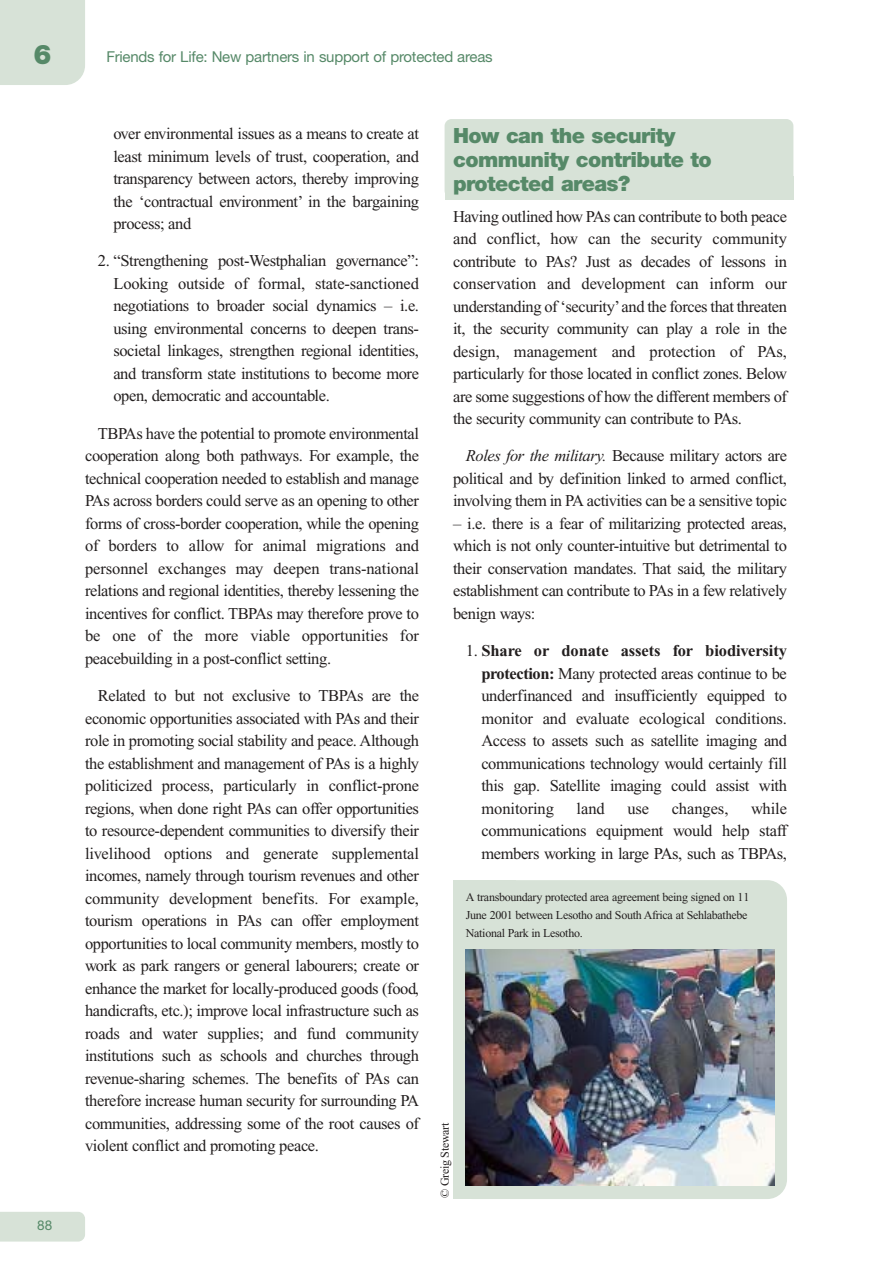
<style>
.page{position:relative;width:893px;height:1263px;background:#fff}
.page>*{position:absolute;margin:0;border:0;box-sizing:border-box;transform-origin:0 0}
.t1{font:900 27px "Helvetica Neue";color:#568968}
.t2{font:900 21px/24px "Helvetica Neue";letter-spacing:-.025em;color:#568968}
.t3{font:16.5px/22.5px "Times New Roman";letter-spacing:-.025em;color:#231f1f;text-align:justify}
.t4{font:16.5px "Times New Roman";letter-spacing:-.005em;color:#231f1f}
.t5{font:15px "Helvetica Neue";letter-spacing:-.015em;color:#568968}
.t6{font:13.5px "Helvetica Neue";color:#568968}
.t7{font:12px/18px "Times New Roman";letter-spacing:-.025em;color:#231f1f}
.s1{font-style:italic}
.s2{font-weight:700}
</style>
<div class="page">
<div style="left:444px;top:119px;width:349px;height:79px;background:#d7e2d7;border-radius:7px"></div>
<div style="left:444px;top:176px;width:349px;height:24px;background:#d7e2d7"></div>
<div style="left:0;top:1212px;width:85px;height:30px;background:#d7e2d7"></div>
<div style="left:0;top:0;width:85px;height:85px;background:#d7e2d7"></div>
<div style="left:453px;top:880px;width:334px;height:319px;background:#d7e2d7;border-radius:20px"></div>
<div style="left:453px;top:880px;width:63px;height:319px;background:#d7e2d7"></div>
<img style="left:466px;top:949px;width:308px;height:237px">
<h1 class="t1" style="left:34px;top:45px;width:20px">6</h1>
<p class="t5" style="left:106px;top:51px;width:388px">Friends for Life: New partners in support of protected areas</p>
<p class="t6" style="left:37px;top:1221px;width:17px">88</p>
<p class="t3" style="left:113px;top:124px;width:307px">over environmental issues as a means to create at least minimum levels of trust, cooperation, and transparency between actors, thereby improving the ‘contractual environment’ in the bargaining process; and</p>
<p class="t3" style="left:113px;top:251px;width:307px;text-indent:-16px">2. “Strengthening post-Westphalian governance”:<br>Looking outside of formal, state-sanctioned negotiations to broader social dynamics – i.e. using environmental concerns to deepen trans&shy;societal linkages, strengthen regional identities, and transform state institutions to become more open, democratic and accountable.</p>
<p class="t3" style="left:85px;top:424px;width:335px;text-indent:13px">TBPAs have the potential to promote environmental cooperation along both pathways. For example, the technical cooperation needed to establish and manage PAs across borders could serve as an opening to other forms of cross-border cooperation, while the opening of borders to allow for animal migrations and personnel exchanges may deepen trans-national relations and regional identities, thereby lessening the incentives for conflict. TBPAs may therefore prove to be one of the more viable opportunities for peacebuilding in a post-conflict setting.</p>
<p class="t3" style="left:85px;top:686px;width:335px;text-indent:13px">Related to but not exclusive to TBPAs are the economic opportunities associated with PAs and their role in promoting social stability and peace. Although the establishment and management of PAs is a highly politicized process, particularly in conflict-prone regions, when done right PAs can offer opportunities to resource-dependent communities to diversify their livelihood options and generate supplemental incomes, namely through tourism revenues and other community development benefits. For example, tourism operations in PAs can offer employment opportunities to local community members, mostly to work as park rangers or general labourers; create or enhance the market for locally-produced goods (food, handicrafts, etc.); improve local infrastructure such as roads and water supplies; and fund community institutions such as schools and churches through revenue-sharing schemes. The benefits of PAs can therefore increase human security for surrounding PA communities, addressing some of the root causes of violent conflict and promoting peace.</p>
<p class="t2" style="left:453px;top:125px;width:260px">How can the security community contribute to protected areas?</p>
<p class="t3" style="left:453px;top:206px;width:335px">Having outlined how PAs can contribute to both peace and conflict, how can the security community contribute to PAs? Just as decades of lessons in conservation and development can inform our understanding of ‘security’and the forces that threaten it, the security community can play a role in the design, management and protection of PAs, particularly for those located in conflict zones. Below are some suggestions of how the different members of the security community can contribute to PAs.</p>
<p class="t3" style="left:453px;top:446px;width:335px;text-indent:13px"><span class="s1">Roles for the military.</span> Because military actors are political and by definition linked to armed conflict, involving them in PA activities can be a sensitive topic</p>
<p class="t3" style="left:453px;top:514px;width:335px">– i.e. there is a fear of militarizing protected areas, which is not only counter-intuitive but detrimental to their conservation mandates. That said, the military establishment can contribute to PAs in a few relatively benign ways:</p>
<p class="t3" style="left:481px;top:641px;width:307px;text-indent:-16px">1. <span class="s2">Share or donate assets for biodiversity protection:</span> Many protected areas continue to be underfinanced and insufficiently equipped to monitor and evaluate ecological conditions.<br>Access to assets such as satellite imaging and communications technology would certainly fill this gap. Satellite imaging could assist with monitoring</p>
<p class="t3" style="left:481px;top:799px;width:307px;text-indent:269px">while communications equipment would help staff members working in large PAs, such as TBPAs,</p>
<p class="t3" style="left:576px;top:799px;width:30px">land</p>
<p class="t3" style="left:627px;top:799px;width:23px">use</p>
<p class="t4" style="left:671px;top:802px;width:58px">changes,</p>
<p class="t7" style="left:466px;top:889px;width:285px">A transboundary protected area agreement being signed on 11<br>June 2001 between Lesotho and South Africa at Sehlabathebe<br>National Park in Lesotho.</p>
<p class="t7" style="left:437px;top:1198px;width:77px;rotate:-90deg">© Greig Stewart</p>
</div>
